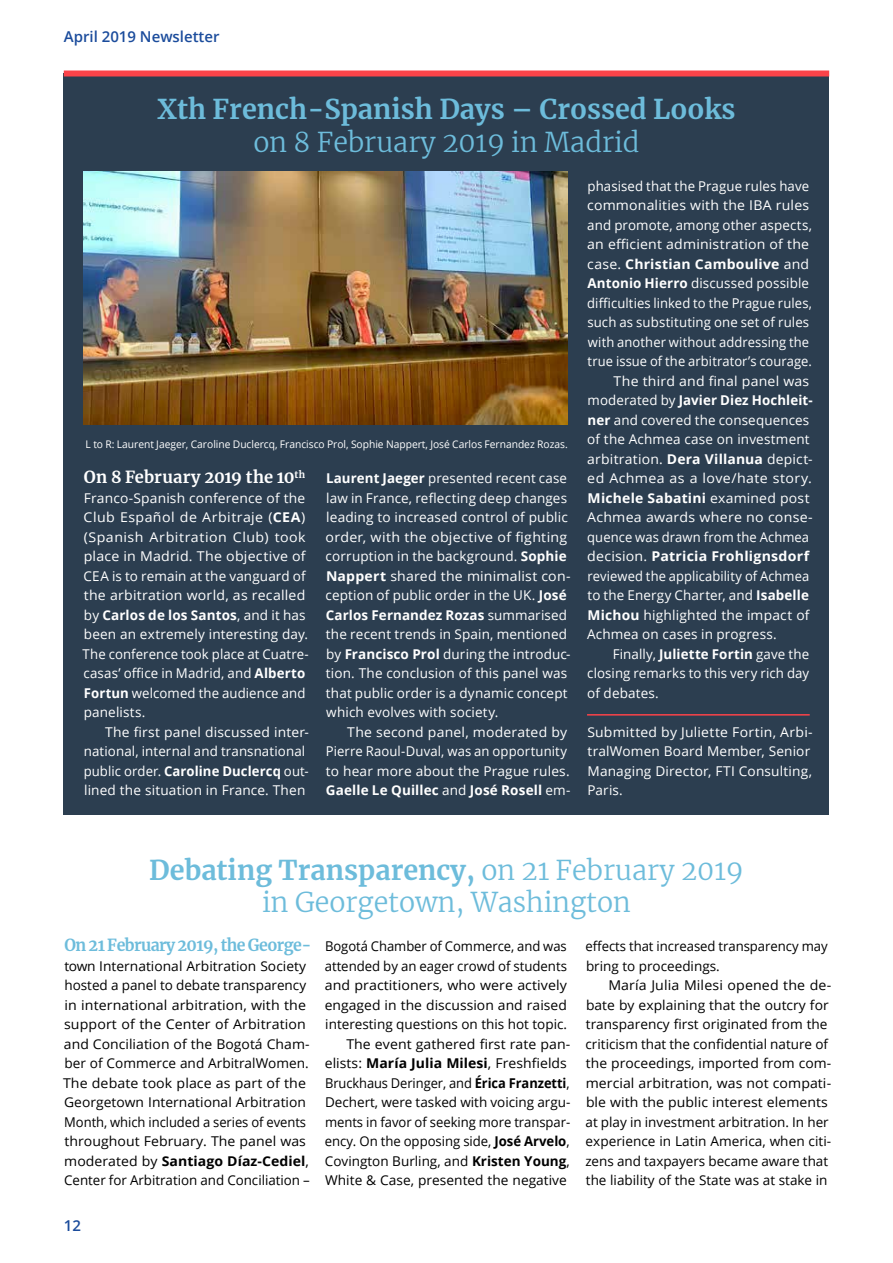
<style>
.page{position:relative;width:893px;height:1263px;background:#fff}
.page>*{position:absolute;margin:0;border:0;box-sizing:border-box;transform-origin:0 0}
.t1{font:300 27px/32.4px "Merriweather";color:#6dbcdb;text-align:center}
.t2{font:700 27px "Merriweather";color:#6dbcdb}
.t3{font:700 16.5px "Merriweather";letter-spacing:-.035em;color:#6dbcdb;scale:.96 1}
.t4{font:700 16.5px "Merriweather";color:#fff}
.t5{font:600 15px "Open Sans";color:#1b4c9c}
.t6{font:13.5px/19.5px "Open Sans";letter-spacing:.01em;color:#fff}
.t7{font:13.5px/19.5px "Open Sans";color:#000}
.t8{font:13.5px/19.5px "Open Sans";color:#000;scale:1.05 1}
.t9{font:13.5px/19.5px "Open Sans";letter-spacing:.01em;color:#fff;scale:1.04 1}
.t10{font:13.5px "Open Sans";letter-spacing:.01em;color:#fff;scale:.96 1}
.t11{font:700 13.5px "Open Sans";letter-spacing:.01em;color:#fff}
.t12{font:13.5px "Open Sans";letter-spacing:.01em;color:#fff;scale:1.05 1}
.t13{font:700 13.5px "Open Sans";letter-spacing:.01em;color:#fff;scale:1.05 1}
.t14{font:700 13.5px "Open Sans";letter-spacing:.01em;color:#fff;scale:1.04 1}
.t15{font:10.5px "Open Sans";color:#fff}
.s1{font-weight:700}
.s2{font-weight:400}
</style>
<div class="page">
<div style="left:64px;top:73px;width:765px;height:741px;background:#2c3e50"></div>
<div style="left:64px;top:70px;width:765px;height:6px;background:#fc4349"></div>
<img style="left:83px;top:171px;width:485px;height:253px">
<hr style="left:587px;top:714px;width:223px;height:1px;background:#fc4349">
<p class="t5" style="left:64px;top:26px;width:157px">April 2019 Newsletter</p>
<h1 class="t2" style="left:158px;top:91px;width:579px">Xth French-Spanish Days – Crossed Looks</h1>
<h1 class="t1" style="left:253px;top:125px;width:388px">on 8 February 2019 in Madrid</h1>
<p class="t15" style="left:86px;top:437px;width:484px">L to R: Laurent Jaeger, Caroline Duclercq, Francisco Prol, Sophie Nappert, José Carlos Fernandez Rozas.</p>
<p class="t6" style="left:326px;top:468px;width:246px"><span class="s1">Laurent Jaeger</span> presented recent case law in France, reflecting deep changes leading to increased control of public order, with the objective of fighting corruption in the background. <span class="s1">Sophie Nappert</span> shared the minimalist con&shy;ception of public order in the UK. <span class="s1">José Carlos Fernandez Rozas</span> summarised the recent trends in Spain, mentioned by <span class="s1">Francisco Prol</span> during the introduc&shy;tion. The conclusion of this panel was that public order is a dynamic concept which evolves with society.</p>
<p class="t9" style="left:326px;top:722px;width:237px;text-indent:21px">The second panel, moderated by Pierre Raoul-Duval, was an opportunity to hear more about the Prague rules.<br><span class="s1">Gaelle Le Quillec</span> and <span class="s1">José Rosell</span> em-</p>
<p class="t4" style="left:84px;top:466px;width:223px">On 8 February 2019 the 10<sup>th</sup></p>
<p class="t6" style="left:83px;top:488px;width:228px">Franco-Spanish conference of the<br>Club Español de Arbitraje (<span class="s1">CEA</span>) (Spanish Arbitration Club) took place in Madrid. The objective of<br>CEA is to remain at the vanguard of the arbitration world, as recalled by <span class="s1">Carlos de los Santos</span>, and it has been an extremely interesting day.<br>The conference took place at Cuatre&shy;casas’ office in Madrid, and <span class="s1">Alberto<br>Fortun</span> welcomed the audience and panelists.</p>
<p class="t6" style="left:84px;top:722px;width:227px;text-indent:21px">The first panel discussed inter&shy;national, internal and transnational public order. <span class="s1">Caroline Duclercq</span> out&shy;lined the situation in France. Then</p>
<p class="t6" style="left:587px;top:176px;width:223px">phasised that the Prague rules have</p>
<p class="t9" style="left:587px;top:195px;width:215px">commonalities with the IBA rules</p>
<p class="t6" style="left:587px;top:215px;width:226px">and promote, among other aspects,</p>
<p class="t9" style="left:587px;top:234px;width:215px">an efficient administration of the</p>
<p class="t14" style="left:587px;top:254px;width:215px"><span class="s2">case.</span> Christian Camboulive <span class="s2">and</span></p>
<p class="t6" style="left:587px;top:273px;width:223px"><span class="s1">Antonio Hierro</span> discussed possible</p>
<p class="t10" style="left:587px;top:293px;width:236px">difficulties linked to the Prague rules,</p>
<p class="t6" style="left:587px;top:312px;width:223px">such as substituting one set of rules</p>
<p class="t10" style="left:588px;top:332px;width:232px">with another without addressing the</p>
<p class="t10" style="left:588px;top:352px;width:235px">true issue of the arbitrator’s courage.</p>
<p class="t9" style="left:614px;top:371px;width:190px">The third and final panel was</p>
<p class="t11" style="left:587px;top:391px;width:227px"><span class="s2">moderated by</span> Javier Diez Hochleit-</p>
<p class="t6" style="left:588px;top:410px;width:223px"><span class="s1">ner</span> and covered the consequences</p>
<p class="t6" style="left:587px;top:429px;width:224px">of the Achmea case on investment</p>
<p class="t6" style="left:587px;top:449px;width:227px">arbitration. <span class="s1">Dera Villanua</span> depict-</p>
<p class="t12" style="left:587px;top:469px;width:215px">ed Achmea as a love/hate story.</p>
<p class="t11" style="left:588px;top:488px;width:223px">Michele Sabatini <span class="s2">examined post</span></p>
<p class="t12" style="left:587px;top:508px;width:216px">Achmea awards where no conse-</p>
<p class="t10" style="left:587px;top:527px;width:233px">quence was drawn from the Achmea</p>
<p class="t13" style="left:587px;top:547px;width:213px"><span class="s2">decision.</span> Patricia Frohlignsdorf</p>
<p class="t10" style="left:587px;top:566px;width:232px">reviewed the applicability of Achmea</p>
<p class="t6" style="left:588px;top:585px;width:223px">to the Energy Charter, and <span class="s1">Isabelle</span></p>
<p class="t6" style="left:588px;top:605px;width:223px"><span class="s1">Michou</span> highlighted the impact of</p>
<p class="t6" style="left:587px;top:624px;width:191px">Achmea on cases in progress.</p>
<p class="t6" style="left:613px;top:644px;width:198px">Finally, <span class="s1">Juliette Fortin</span> gave the</p>
<p class="t6" style="left:587px;top:663px;width:224px">closing remarks to this very rich day</p>
<p class="t6" style="left:587px;top:683px;width:73px">of debates.</p>
<p class="t9" style="left:587px;top:722px;width:218px">Submitted by Juliette Fortin, Arbi&shy;tralWomen Board Member, Senior<br>Managing Director, FTI Consulting,<br>Paris.</p>
<h1 class="t1" style="left:149px;top:853px;width:596px"><span class="s1">Debating Transparency,</span> on 21 February 2019 in Georgetown, Washington</h1>
<p class="t3" style="left:64px;top:934px;width:259px">On 21 February 2019, the George-</p>
<p class="t7" style="left:63px;top:956px;width:248px">town International Arbitration Society hosted a panel to debate transparency in international arbitration, with the support of the Center of Arbitration and Conciliation of the Bogotá Cham&shy;ber of Commerce and ArbitralWomen.<br>The debate took place as part of the Georgetown International Arbitration Month, which included a series of events throughout February. The panel was moderated by <span class="s1">Santiago Díaz-Cediel</span>, Center for Arbitration and Conciliation –</p>
<p class="t7" style="left:325px;top:936px;width:247px;text-align:right">Bogotá Chamber of Commerce, and was attended by an eager crowd of students and practitioners, who were actively engaged in the discussion and raised interesting questions on this hot topic.<br>The event gathered first rate pan&shy;elists: <span class="s1">María Julia Milesi</span>, Freshfields Bruckhaus Deringer, and <span class="s1">Érica Franzetti</span>, Dechert, were tasked with voicing argu&shy;ments in favor of seeking more transpar&shy;ency. On the opposing side, <span class="s1">José Arvelo</span>, Covington Burling, and <span class="s1">Kristen Young</span>, White &amp; Case, presented the negative</p>
<p class="t7" style="left:586px;top:936px;width:244px">effects that increased transparency may bring to proceedings.</p>
<p class="t8" style="left:585px;top:975px;width:236px;text-indent:23px">María Julia Milesi opened the de&shy;bate by explaining that the outcry for transparency first originated from the criticism that the confidential nature of the proceedings, imported from com&shy;mercial arbitration, was not compati&shy;ble with the public interest elements at play in investment arbitration. In her experience in Latin America, when citi&shy;zens and taxpayers became aware that the liability of the State was at stake in</p>
<p class="t5" style="left:64px;top:1215px;width:19px">12</p>
</div>
